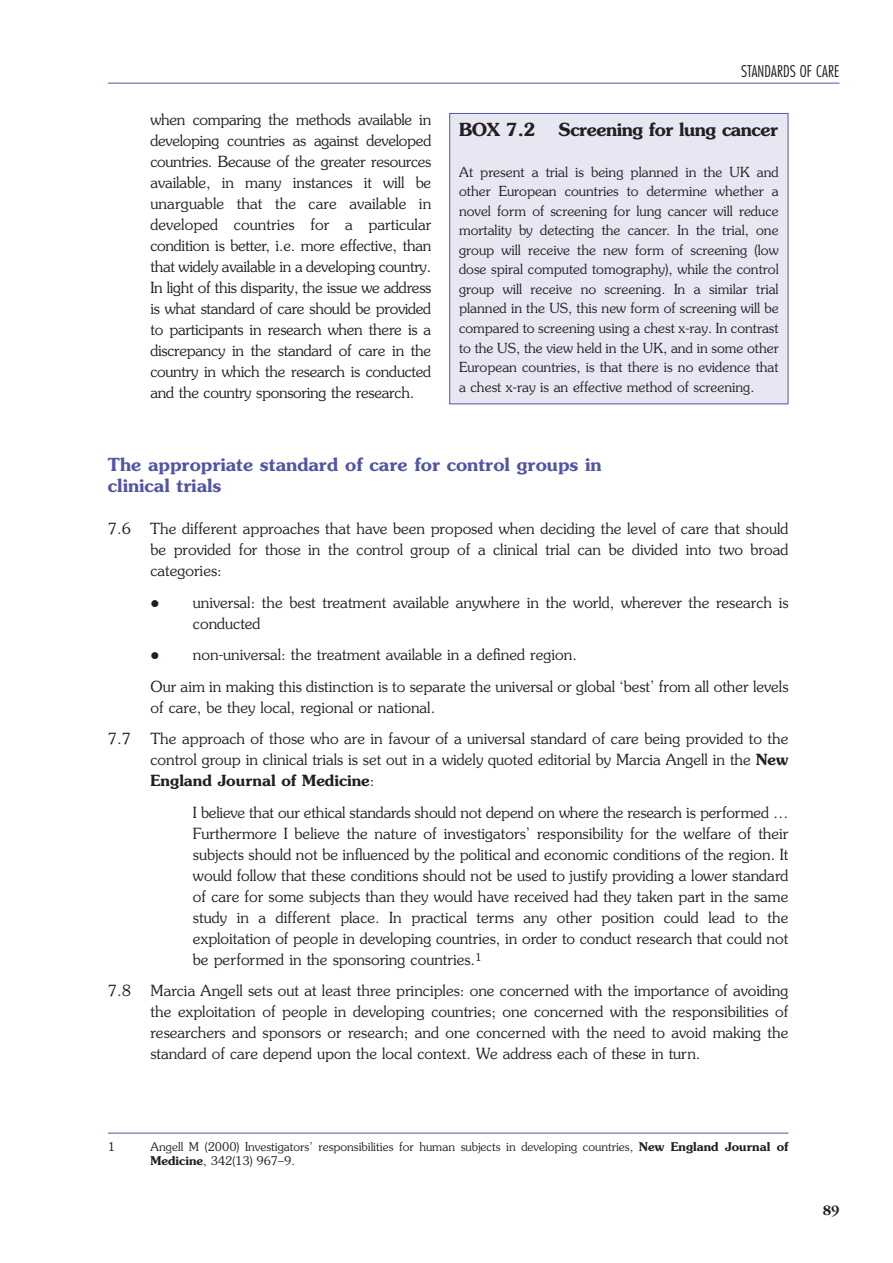
<style>
.page{position:relative;width:893px;height:1263px;background:#fff}
.page>*{position:absolute;margin:0;border:0;box-sizing:border-box;transform-origin:0 0}
.t1{font:600 18px/21px "Souvenir";color:#5155a4}
.t2{font:600 18px "Souvenir";letter-spacing:-.025em;color:#231f20}
.t3{font:300 condensed 15.75px "Futura";letter-spacing:.01em;color:#231f20}
.t4{font:300 15.3px/21px "Souvenir";color:#231f20;text-align:justify}
.t5{font:700 15px "Garamond";color:#231f20}
.t6{font:300 13.8px/19.5px "Souvenir";color:#231f20;text-align:justify}
.t7{font:300 12px/13.5px "Souvenir";color:#231f20}
.s1{font-weight:600}
</style>
<div class="page">
<hr style="left:108px;top:83px;width:731px;height:1px;background:#5155a4">
<hr style="left:108px;top:1132px;width:680px;height:1px;background:#5155a4">
<div style="left:450px;top:113px;width:338px;height:291px;background:#e7e7f3"></div>
<div style="left:449px;top:113px;width:339px;height:291px;border:1px solid #5155a4"></div>
<p class="t4" style="left:150px;top:110px;width:282px">when comparing the methods available in developing countries as against developed countries. Because of the greater resources available, in many instances it will be unarguable that the care available in developed countries for a particular condition is better, i.e. more effective, than that widely available in a developing country.<br>In light of this disparity, the issue we address is what standard of care should be provided to participants in research when there is a discrepancy in the standard of care in the country in which the research is conducted and the country sponsoring the research.</p>
<p class="t3" style="left:741px;top:64px;width:100px">STANDARDS OF CARE</p>
<p class="t2" style="left:459px;top:123px;width:78px">BOX 7.2</p>
<p class="t2" style="left:558px;top:123px;width:221px">Screening for lung cancer</p>
<p class="t6" style="left:459px;top:163px;width:321px">At present a trial is being planned in the UK and other European countries to determine whether a novel form of screening for lung cancer will reduce mortality by detecting the cancer. In the trial, one group will receive the new form of screening (low dose spiral computed tomography), while the control group will receive no screening. In a similar trial planned in the US, this new form of screening will be compared to screening using a chest x-ray. In contrast to the US, the view held in the UK, and in some other European countries, is that there is no evidence that a chest x-ray is an effective method of screening.</p>
<p class="t1" style="left:108px;top:456px;width:495px">The appropriate standard of care for control groups in clinical trials</p>
<p class="t4" style="left:108px;top:519px;width:25px">7.6</p>
<p class="t4" style="left:150px;top:519px;width:639px">The different approaches that have been proposed when deciding the level of care that should be provided for those in the control group of a clinical trial can be divided into two broad categories:</p>
<p class="t4" style="left:193px;top:593px;width:597px">universal: the best treatment available anywhere in the world, wherever the research is conducted</p>
<p class="t4" style="left:150px;top:640px;width:639px;line-height:31.5px;text-indent:42px">non-universal: the treatment available in a defined region.<br>Our aim in making this distinction is to separate the universal or global ‘best’ from all other levels</p>
<p class="t4" style="left:150px;top:698px;width:286px">of care, be they local, regional or national.</p>
<p class="t4" style="left:108px;top:729px;width:25px">7.7</p>
<p class="t4" style="left:150px;top:729px;width:639px">The approach of those who are in favour of a universal standard of care being provided to the control group in clinical trials is set out in a widely quoted editorial by Marcia Angell in the <span class="s1">New England Journal of Medicine</span>:</p>
<p class="t4" style="left:193px;top:803px;width:597px">I believe that our ethical standards should not depend on where the research is performed … Furthermore I believe the nature of investigators’ responsibility for the welfare of their subjects should not be influenced by the political and economic conditions of the region. It would follow that these conditions should not be used to justify providing a lower standard of care for some subjects than they would have received had they taken part in the same study in a different place. In practical terms any other position could lead to the exploitation of people in developing countries, in order to conduct research that could not be performed in the sponsoring countries.<sup>1</sup></p>
<p class="t4" style="left:108px;top:981px;width:25px">7.8</p>
<p class="t4" style="left:150px;top:981px;width:639px">Marcia Angell sets out at least three principles: one concerned with the importance of avoiding the exploitation of people in developing countries; one concerned with the responsibilities of researchers and sponsors or research; and one concerned with the need to avoid making the standard of care depend upon the local context. We address each of these in turn.</p>
<p class="t7" style="left:108px;top:1141px;width:9px">1</p>
<p class="t7" style="left:150px;top:1141px;width:639px">Angell M (2000) Investigators’ responsibilities for human subjects in developing countries, <span class="s1">New England Journal of<br>Medicine</span>, 342(13) 967–9.</p>
<p class="t5" style="left:822px;top:1204px;width:18px">89</p>
</div>
